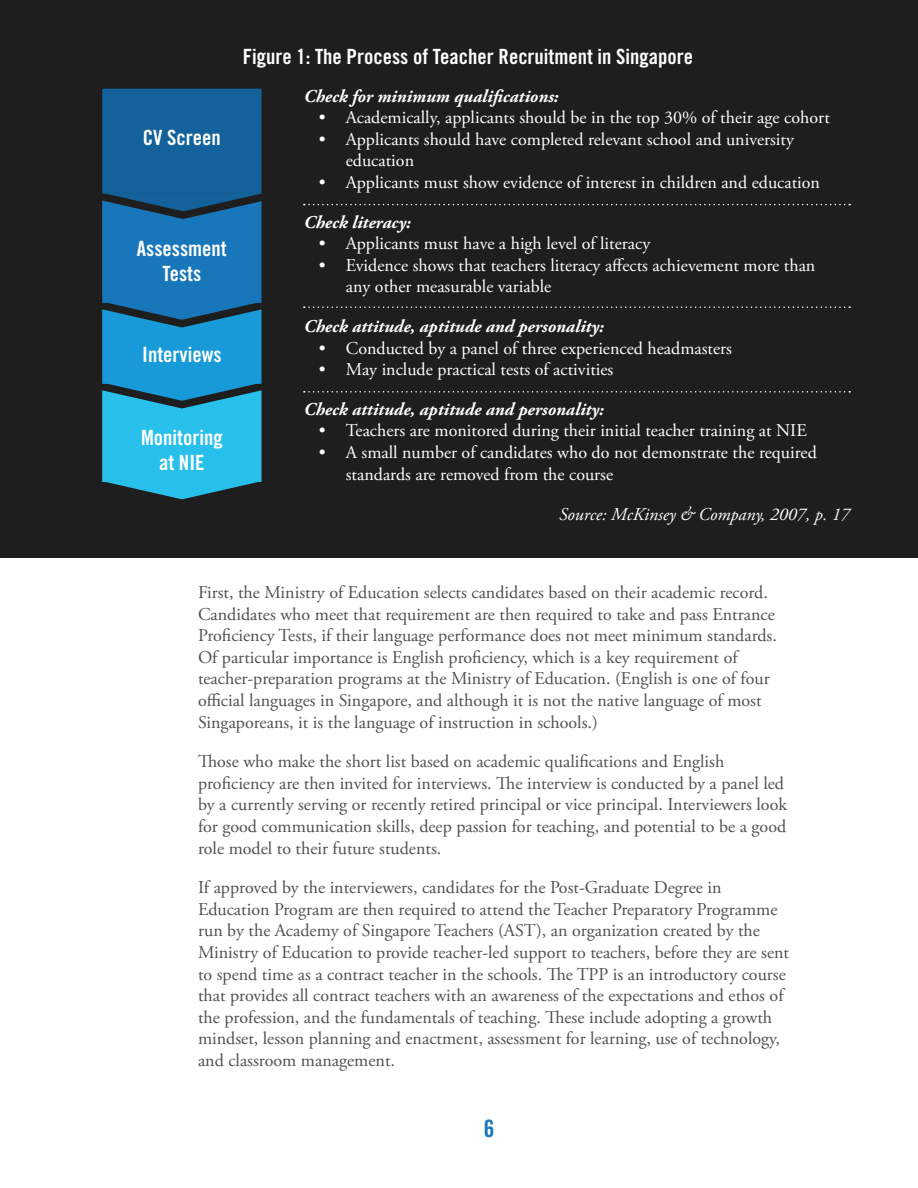
<style>
.page{position:relative;width:918px;height:1188px;background:#fff}
.page>*{position:absolute;margin:0;border:0;box-sizing:border-box;transform-origin:0 0}
.t1{font:24px "Trade Gothic Bold Cond Twenty";color:#1876bb}
.Heading_2{font:21px/25.2px "Trade Gothic Bold Cond Twenty";color:#fff;text-align:center}
.t2{font:18px/21.6px "Adobe Garamond Pro";color:#505052}
.t3{font:18px/21.6px "Adobe Garamond Pro";color:#fff}
.t4{font:italic 700 18px "Adobe Garamond Pro";color:#fff}
.t5{font:italic 18px "Adobe Garamond Pro";color:#fff}
</style>
<div class="page">
<div style="left:1px;top:1px;width:916px;height:556px;background:#1d1e1d"></div>
<svg style="left:106px;top:482px;width:152px;height:18px"></svg>
<div style="left:102px;top:384px;width:160px;height:98px;background:#28c0eb;border:2px solid #28c0eb"></div>
<div style="left:102px;top:303px;width:160px;height:81px;background:#179ad7;border:2px solid #179ad7"></div>
<svg style="left:102px;top:371px;width:748px;height:43px"></svg>
<svg style="left:102px;top:303px;width:748px;height:30px"></svg>
<div style="left:102px;top:189px;width:160px;height:114px;background:#1876bb;border:2px solid #1876bb"></div>
<svg style="left:102px;top:193px;width:748px;height:31px"></svg>
<div style="left:102px;top:89px;width:160px;height:105px;background:#13629b;border:2px solid #13629b"></div>
<p class="Heading_2" style="left:143px;top:125px;width:80px">CV Screen</p>
<p class="Heading_2" style="left:137px;top:236px;width:91px">Assessment<br>Tests</p>
<p class="Heading_2" style="left:142px;top:342px;width:81px">Interviews</p>
<p class="Heading_2" style="left:141px;top:424px;width:83px">Monitoring at NIE</p>
<p class="Heading_2" style="left:243px;top:44px;width:452px">Figure 1: The Process of Teacher Recruitment in Singapore</p>
<p class="t4" style="left:304px;top:86px;width:256px">Check for minimum qualifications:</p>
<p class="t3" style="left:319px;top:107px;width:513px">• Academically, applicants should be in the top 30% of their age cohort</p>
<p class="t3" style="left:346px;top:129px;width:450px;text-indent:-27px">• Applicants should have completed relevant school and university education</p>
<p class="t3" style="left:319px;top:172px;width:503px">• Applicants must show evidence of interest in children and education</p>
<p class="t4" style="left:304px;top:212px;width:108px">Check literacy:</p>
<p class="t3" style="left:319px;top:233px;width:333px">• Applicants must have a high level of literacy</p>
<p class="t3" style="left:346px;top:255px;width:471px;text-indent:-27px">• Evidence shows that teachers literacy affects achievement more than any other measurable variable</p>
<p class="t4" style="left:304px;top:316px;width:301px">Check attitude, aptitude and personality:</p>
<p class="t3" style="left:319px;top:338px;width:415px">• Conducted by a panel of three experienced headmasters</p>
<p class="t3" style="left:319px;top:359px;width:296px">• May include practical tests of activities</p>
<p class="t4" style="left:304px;top:399px;width:301px">Check attitude, aptitude and personality:</p>
<p class="t3" style="left:319px;top:421px;width:490px">• Teachers are monitored during their initial teacher training at NIE</p>
<p class="t3" style="left:346px;top:442px;width:473px;text-indent:-27px">• A small number of candidates who do not demonstrate the required standards are removed from the course</p>
<p class="t5" style="left:559px;top:504px;width:292px">Source: McKinsey &amp; Company, 2007, p. 17</p>
<p class="t2" style="left:198px;top:582px;width:580px">First, the Ministry of Education selects candidates based on their academic record.<br>Candidates who meet that requirement are then required to take and pass Entrance Proficiency Tests, if their language performance does not meet minimum standards.<br>Of particular importance is English proficiency, which is a key requirement of teacher-preparation programs at the Ministry of Education. (English is one of four official languages in Singapore, and although it is not the native language of most Singaporeans, it is the language of instruction in schools.)</p>
<p class="t2" style="left:198px;top:751px;width:591px">Those who make the short list based on academic qualifications and English proficiency are then invited for interviews. The interview is conducted by a panel led by a currently serving or recently retired principal or vice principal. Interviewers look for good communication skills, deep passion for teaching, and potential to be a good role model to their future students.</p>
<p class="t2" style="left:198px;top:877px;width:593px">If approved by the interviewers, candidates for the Post-Graduate Degree in Education Program are then required to attend the Teacher Preparatory Programme run by the Academy of Singapore Teachers (AST), an organization created by the Ministry of Education to provide teacher-led support to teachers, before they are sent to spend time as a contract teacher in the schools. The TPP is an introductory course that provides all contract teachers with an awareness of the expectations and ethos of the profession, and the fundamentals of teaching. These include adopting a growth mindset, lesson planning and enactment, assessment for learning, use of technology, and classroom management.</p>
<h1 class="t1" style="left:484px;top:1113px;width:12px">6</h1>
</div>
